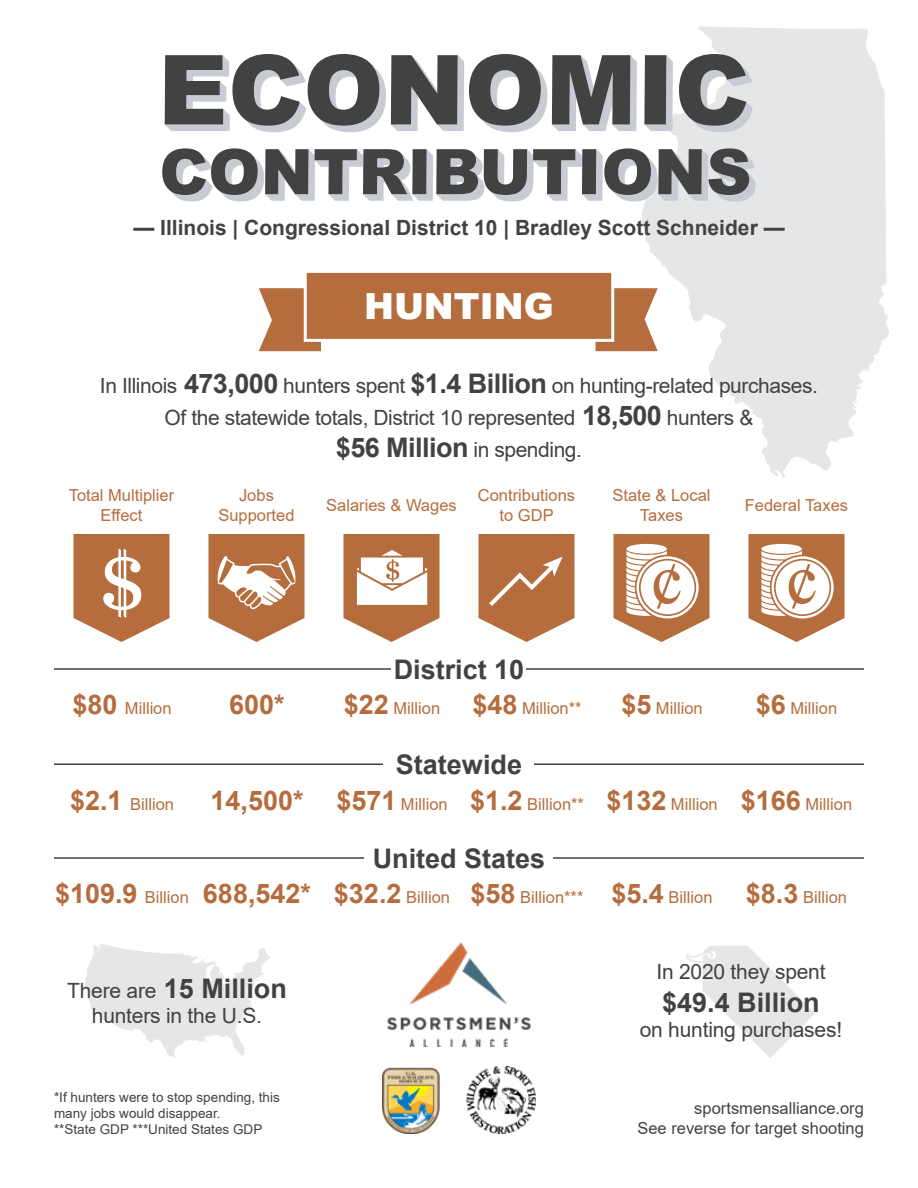
<style>
.page{position:relative;width:918px;height:1188px;background:#fff}
.page>*{position:absolute;margin:0;border:0;box-sizing:border-box;transform-origin:0 0}
.t1{font:900 36px "Arial";color:#fff}
.t2{font:700 27px "Arial";color:#424243}
.t3{font:700 27px "Arial";color:#b56d3e}
.t4{font:21px/32.4px "Arial";letter-spacing:-.02em;color:#424243;text-align:center}
.t5{font:700 21px "Arial";color:#424243}
.t6{font:16.5px/19.8px "Arial";color:#b56d3e;text-align:center}
.t7{font:16.5px/19.8px "Arial";color:#424243;text-align:right}
.t8{font:13.5px/16.2px "Arial";color:#424243}
.s1{font-weight:700;font-size:27px}
.s2{font-weight:400;font-size:21px}
</style>
<div class="page">
<svg style="left:642px;top:27px;width:247px;height:451px;fill:#e5e6e8"></svg>
<svg style="left:85px;top:943px;width:185px;height:115px"></svg>
<svg style="left:685px;top:946px;width:130px;height:112px"></svg>
<img style="left:387px;top:942px;width:144px;height:105px">
<svg style="left:259px;top:268px;width:406px;height:89px"></svg>
<svg style="left:74px;top:534px;width:96px;height:108px"></svg>
<svg style="left:344px;top:534px;width:96px;height:108px"></svg>
<svg style="left:208px;top:534px;width:96px;height:108px"></svg>
<hr style="left:54px;top:857px;width:810px;height:2px;background:#424243">
<hr style="left:54px;top:763px;width:810px;height:2px;background:#424243">
<div style="left:384px;top:751px;width:150px;height:27px;background:#fff"></div>
<div style="left:364px;top:844px;width:190px;height:28px;background:#fff"></div>
<svg style="left:478px;top:534px;width:96px;height:108px;background:#c1845d"></svg>
<svg style="left:614px;top:534px;width:96px;height:108px"></svg>
<svg style="left:748px;top:534px;width:96px;height:108px"></svg>
<img style="left:382px;top:1067px;width:58px;height:67px">
<img style="left:466px;top:1066px;width:70px;height:68px">
<svg style="left:165px;top:54px;width:472px;height:78px"></svg>
<svg style="left:644px;top:55px;width:29px;height:76px;background:#707173"></svg>
<svg style="left:679px;top:54px;width:74px;height:78px;background:#959698"></svg>
<svg style="left:162px;top:148px;width:594px;height:54px"></svg>
<hr style="left:54px;top:668px;width:810px;height:2px;background:#424243">
<div style="left:392px;top:656px;width:134px;height:26px;background:#fff"></div>
<p class="t5" style="left:133px;top:213px;width:653px">— Illinois | Congressional District 10 | Bradley Scott Schneider —</p>
<h1 class="t1" style="left:364px;top:280px;width:191px">HUNTING</h1>
<p class="t4" style="left:100px;top:369px;width:720px">In Illinois <span class="s1">473,000</span> hunters spent <span class="s1">$1.4 Billion</span> on hunting-related purchases.<br>Of the statewide totals, District 10 represented <span class="s1">18,500</span> hunters &amp;<br><span class="s1">$56 Million</span> in spending.</p>
<p class="t6" style="left:69px;top:485px;width:107px">Total Multiplier<br>Effect</p>
<p class="t6" style="left:218px;top:485px;width:78px">Jobs<br>Supported</p>
<p class="t6" style="left:326px;top:495px;width:132px">Salaries &amp; Wages</p>
<p class="t6" style="left:478px;top:485px;width:99px">Contributions to GDP</p>
<p class="t6" style="left:612px;top:485px;width:100px">State &amp; Local<br>Taxes</p>
<p class="t6" style="left:745px;top:495px;width:105px">Federal Taxes</p>
<h2 class="t2" style="left:394px;top:650px;width:132px">District 10</h2>
<p class="t6" style="left:72px;top:698px;width:101px"><span class="s1">$80</span> Million</p>
<h2 class="t3" style="left:229px;top:685px;width:57px">600*</h2>
<p class="t6" style="left:344px;top:698px;width:239px"><span class="s1">$22</span> Million <span class="s1">$48</span> Million**</p>
<p class="t6" style="left:621px;top:698px;width:83px"><span class="s1">$5</span> Million</p>
<p class="t6" style="left:756px;top:698px;width:83px"><span class="s1">$6</span> Million</p>
<h2 class="t2" style="left:396px;top:746px;width:128px">Statewide</h2>
<p class="t6" style="left:70px;top:795px;width:106px"><span class="s1">$2.1</span> Billion</p>
<p class="t6" style="left:210px;top:795px;width:643px"><span class="s1">14,500* $571</span> Million <span class="s1">$1.2</span> Billion** <span class="s1">$132</span> Million <span class="s1">$166</span> Million</p>
<h2 class="t2" style="left:373px;top:839px;width:174px">United States</h2>
<p class="t6" style="left:55px;top:887px;width:793px"><span class="s1">$109.9</span> Billion <span class="s1">688,542* $32.2</span> Billion <span class="s1">$58</span> Billion*** <span class="s1">$5.4</span> Billion <span class="s1">$8.3</span> Billion</p>
<h2 class="t2" style="left:67px;top:969px;width:221px"><span class="s2">There are</span> 15 Million</h2>
<p class="t4" style="left:92px;top:999px;width:172px">hunters in the U.S.</p>
<p class="t8" style="left:54px;top:1089px;width:227px">*If hunters were to stop spending, this many jobs would disappear.<br>**State GDP ***United States GDP</p>
<p class="t4" style="left:656px;top:956px;width:171px">In 2020 they spent</p>
<h2 class="t2" style="left:662px;top:983px;width:159px">$49.4 Billion</h2>
<p class="t4" style="left:640px;top:1013px;width:204px">on hunting purchases!</p>
<p class="t7" style="left:637px;top:1098px;width:228px">sportsmensalliance.org<br>See reverse for target shooting</p>
</div>
